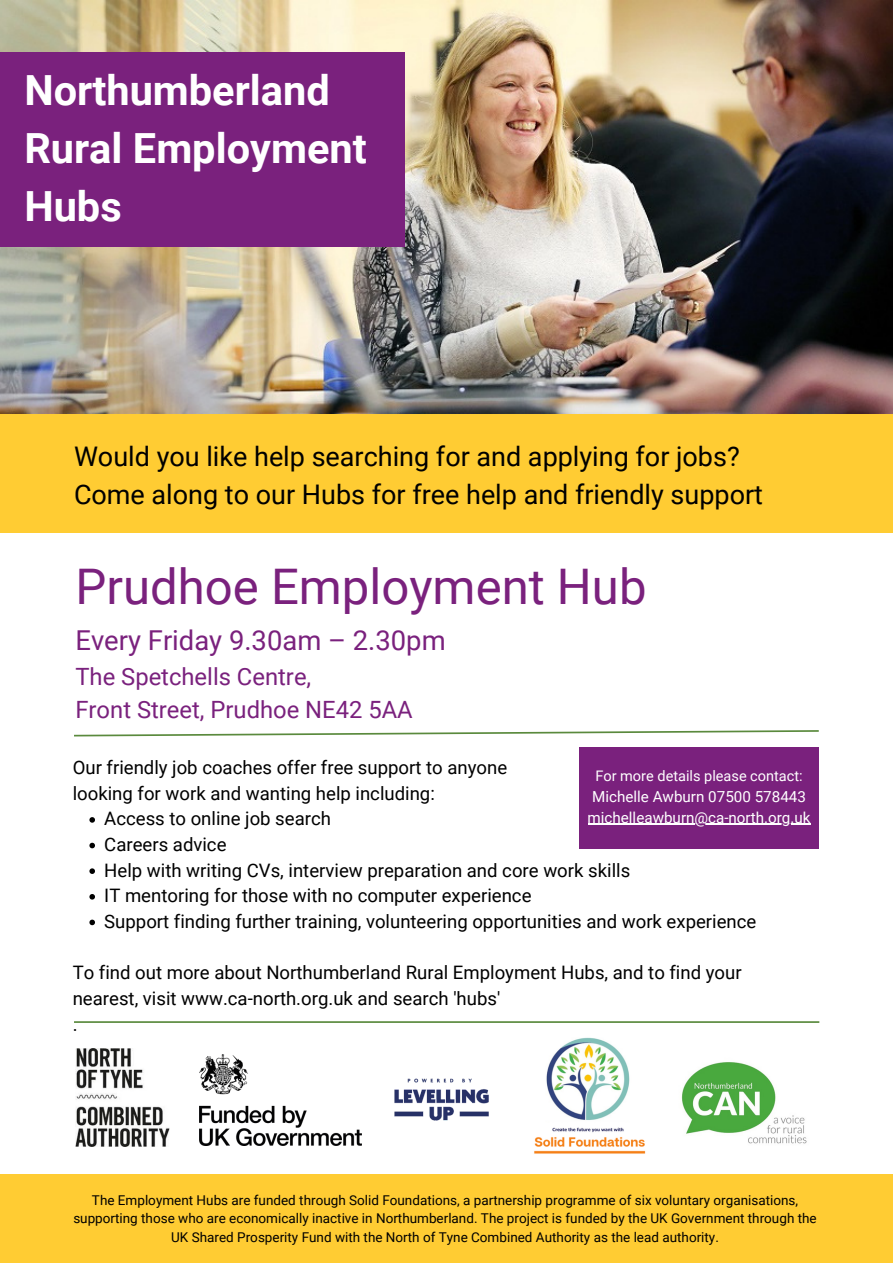
<style>
.page{position:relative;width:893px;height:1263px;background:#fff}
.page>*{position:absolute;margin:0;border:0;box-sizing:border-box;transform-origin:0 0}
.t1{font:49.05px "Roboto";color:#7a217d}
.t2{font:700 41.55px "Roboto";color:#fff}
.t3{font:27.38px "Roboto";color:#7a217d}
.t4{font:27px "Roboto";color:#000}
.t5{font:23.77px "Roboto";color:#7a217d}
.t6{font:18.6px/25.7px "Roboto";color:#000}
.t7{font:15.23px/20.9px "Roboto";color:#fff;text-align:center}
.t8{font:14.55px "Roboto";color:#fff}
.t9{font:13.5px/18.6px "Roboto";color:#000;text-align:center}
</style>
<div class="page">
<div style="left:0;top:1174px;width:893px;height:89px;background:#fc3"></div>
<div style="left:0;top:405px;width:893px;height:128px;background:#fc3"></div>
<img style="left:0;top:0;width:893px;height:413px">
<div style="left:0;top:52px;width:405px;height:195px;background:#7a217d"></div>
<svg style="left:74px;top:730px;width:745px;height:7px"></svg>
<svg style="left:89px;top:817px;width:6px;height:6px"></svg>
<svg style="left:89px;top:843px;width:6px;height:5px"></svg>
<svg style="left:89px;top:868px;width:6px;height:6px"></svg>
<svg style="left:89px;top:894px;width:6px;height:5px"></svg>
<svg style="left:89px;top:920px;width:6px;height:5px"></svg>
<hr style="left:74px;top:1021px;width:745px;height:2px;background:#5a8a3d">
<img style="left:681px;top:1062px;width:126px;height:82px">
<img style="left:534px;top:1037px;width:112px;height:117px">
<img style="left:75px;top:1048px;width:94px;height:98px">
<img style="left:199px;top:1055px;width:162px;height:90px">
<img style="left:394px;top:1078px;width:95px;height:43px">
<div style="left:579px;top:748px;width:239px;height:101px;background:#7a217d"></div>
<hr style="left:587px;top:823px;width:223px;height:2px;background:#fff">
<p class="t2" style="left:24px;top:67px;width:307px">Northumberland</p>
<p class="t2" style="left:24px;top:125px;width:344px">Rural Employment</p>
<p class="t2" style="left:24px;top:182px;width:99px">Hubs</p>
<p class="t4" style="left:74px;top:441px;width:667px">Would you like help searching for and applying for jobs?</p>
<p class="t4" style="left:74px;top:478px;width:690px">Come along to our Hubs for free help and friendly support</p>
<p class="t1" style="left:75px;top:559px;width:572px">Prudhoe Employment Hub</p>
<p class="t3" style="left:75px;top:625px;width:372px">Every Friday 9.30am – 2.30pm</p>
<p class="t5" style="left:75px;top:663px;width:237px">The Spetchells Centre,</p>
<p class="t5" style="left:75px;top:696px;width:339px">Front Street, Prudhoe NE42 5AA</p>
<p class="t6" style="left:73px;top:755px;width:436px">Our friendly job coaches offer free support to anyone</p>
<p class="t6" style="left:73px;top:781px;width:364px">looking for work and wanting help including:</p>
<p class="t8" style="left:595px;top:767px;width:209px">For more details please contact:</p>
<p class="t7" style="left:587px;top:786px;width:224px">Michelle Awburn 07500 578443 michelleawburn@ca-north.org.uk</p>
<p class="t6" style="left:104px;top:806px;width:228px">Access to online job search</p>
<p class="t6" style="left:104px;top:832px;width:124px">Careers advice</p>
<p class="t6" style="left:104px;top:857px;width:527px">Help with writing CVs, interview preparation and core work skills</p>
<p class="t6" style="left:104px;top:883px;width:429px">IT mentoring for those with no computer experience</p>
<p class="t6" style="left:104px;top:909px;width:653px">Support finding further training, volunteering opportunities and work experience</p>
<p class="t6" style="left:73px;top:960px;width:670px">To find out more about Northumberland Rural Employment Hubs, and to find your nearest, visit www.ca-north.org.uk and search 'hubs'</p>
<p class="t6" style="left:73px;top:1011px;width:6px">.</p>
<p class="t9" style="left:73px;top:1190px;width:745px">The Employment Hubs are funded through Solid Foundations, a partnership programme of six voluntary organisations, supporting those who are economically inactive in Northumberland. The project is funded by the UK Government through the<br>UK Shared Prosperity Fund with the North of Tyne Combined Authority as the lead authority.</p>
</div>
